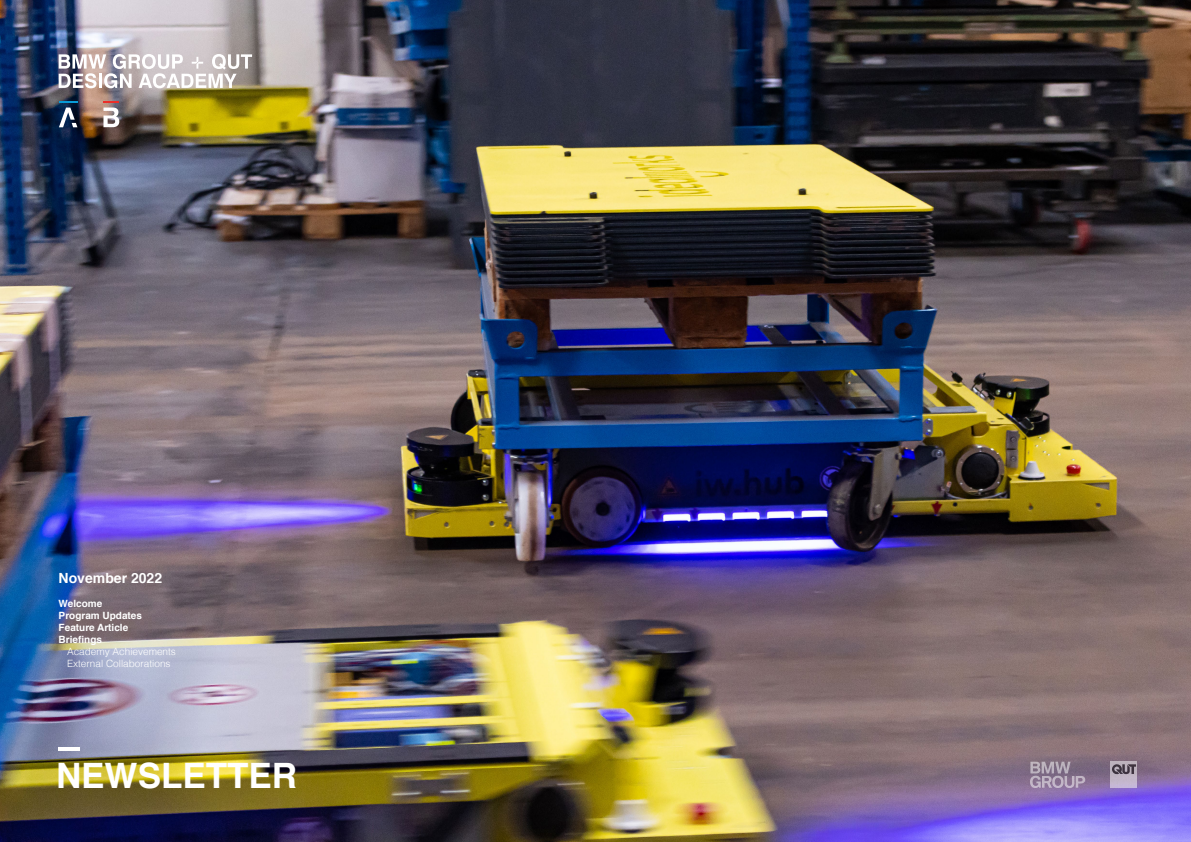
<style>
.page{position:relative;width:1191px;height:842px;background:#fff}
.page>*{position:absolute;margin:0;border:0;box-sizing:border-box;transform-origin:0 0}
.t1{font:700 35px "Helvetica";color:#fff}
.t2{font:700 14px "Helvetica";color:#fff}
.t3{font:700 10px/12px "Helvetica";color:#fff}
.t4{font:300 10px/12px "Helvetica";color:#fff}
</style>
<div class="page">
<img style="left:0;top:0;width:1191px;height:842px">
<hr style="left:58px;top:747px;width:22px;height:4px;background:#fff">
<svg style="left:59px;top:54px;width:193px;height:34px"></svg>
<svg style="left:1110px;top:762px;width:27px;height:26px"></svg>
<svg style="left:1111px;top:764px;width:25px;height:10px"></svg>
<svg style="left:1029px;top:762px;width:56px;height:26px"></svg>
<svg style="left:103px;top:101px;width:16px;height:26px"></svg>
<svg style="left:59px;top:101px;width:18px;height:26px"></svg>
<h2 class="t2" style="left:59px;top:567px;width:105px">November 2022</h2>
<p class="t3" style="left:59px;top:598px;width:85px">Welcome<br>Program Updates<br>Feature Article<br>Briefings</p>
<p class="t4" style="left:67px;top:646px;width:110px">Academy Achievements<br>External Collaborations</p>
<h1 class="t1" style="left:56px;top:747px;width:243px">NEWSLETTER</h1>
</div>
